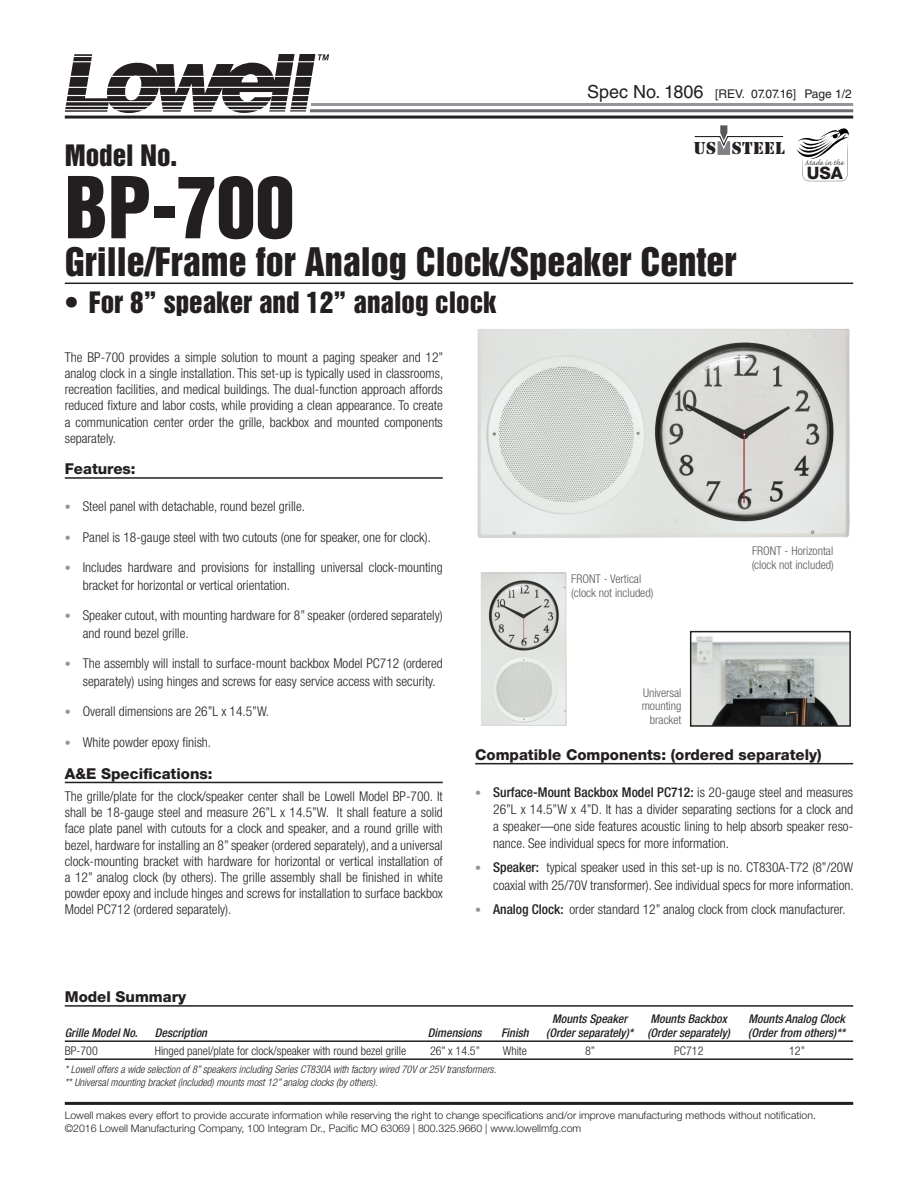
<style>
.page{position:relative;width:918px;height:1188px;background:#fff}
.page>*{position:absolute;margin:0;border:0;box-sizing:border-box;transform-origin:0 0}
.t1{font:78px "Helvetica Inserat LT Std";color:#231f20}
.t2{font:36px "Helvetica Inserat LT Std";color:#231f20}
.t3{font:27px "Helvetica Inserat LT Std";color:#231f20}
.t4{font:17.85px "Stencil";letter-spacing:.025em;color:#231f20}
.t5{font:800 17.1px "Helvetica Neue LT Std";color:#231f20}
.t6{font:800 15px "Helvetica Neue LT Std";color:#231f20}
.t7{font:300 condensed 13.5px/16.2px "Helvetica Neue LT Std";color:#231f20;text-align:justify}
.t8{font:italic 500 condensed 12px "Helvetica Neue LT Std";color:#231f20}
.t9{font:300 condensed 12px/13.5px "Helvetica Neue LT Std";color:#57585a}
.t10{font:300 condensed 12px "Helvetica Neue LT Std";color:#231f20}
.t11{font:12px "Helvetica LT Std";color:#231f20}
.t12{font:300 10.5px/12.6px "Helvetica Neue LT Std";color:#231f20}
.t13{font:italic 300 condensed 10.5px/12.6px "Helvetica Neue LT Std";color:#231f20}
.t14{font:9.9px "Caflisch Script Pro";color:#414042}
.s1{font-size:18px}
.s2{font-stretch:normal;font-size:12px;color:#939598}
.s3{font-weight:500}
</style>
<div class="page">
<img style="left:693px;top:636px;width:155px;height:88px">
<div style="left:690px;top:631px;width:161px;height:96px;border:2px solid #231f20"></div>
<img style="left:477px;top:328px;width:373px;height:210px">
<hr style="left:65px;top:477px;width:378px;height:2px;background:#231f20">
<hr style="left:65px;top:782px;width:378px;height:1px;background:#231f20">
<hr style="left:65px;top:283px;width:788px;height:1px;background:#231f20">
<svg style="left:694px;top:125px;width:90px;height:30px"></svg>
<svg style="left:797px;top:128px;width:52px;height:53px"></svg>
<hr style="left:475px;top:763px;width:378px;height:1px;background:#231f20">
<hr style="left:65px;top:1005px;width:788px;height:2px;background:#231f20">
<hr style="left:65px;top:1040px;width:788px;height:2px;background:#231f20">
<hr style="left:65px;top:1058px;width:788px;height:2px;background:#231f20">
<img style="left:481px;top:572px;width:86px;height:153px">
<hr style="left:65px;top:1102px;width:788px;height:3px;background:#231f20">
<hr style="left:65px;top:107px;width:43px;height:2px;background:#231f20">
<hr style="left:65px;top:110px;width:43px;height:2px;background:#231f20">
<svg style="left:66px;top:54px;width:263px;height:59px"></svg>
<hr style="left:65px;top:116px;width:788px;height:3px;background:#231f20">
<hr style="left:310px;top:109px;width:543px;height:3px;background:#6c6d70">
<hr style="left:311px;top:103px;width:542px;height:3px;background:#939598">
<p class="t11" style="left:587px;top:87px;width:266px"><span class="s1">Spec No. 1806</span> [REV. 07.07.16] Page 1/2</p>
<h3 class="t4" style="left:694px;top:138px;width:92px">US STEEL</h3>
<h3 class="t3" style="left:65px;top:140px;width:114px">Model No.</h3>
<h1 class="t1" style="left:65px;top:161px;width:231px">BP-700</h1>
<h2 class="t2" style="left:65px;top:240px;width:673px">Grille/Frame for Analog Clock/Speaker Center</h2>
<h3 class="t3" style="left:65px;top:287px;width:433px">• For 8” speaker and 12” analog clock</h3>
<p class="t14" style="left:805px;top:157px;width:40px">Made in the</p>
<p class="t5" style="left:807px;top:163px;width:38px">USA</p>
<p class="t7" style="left:65px;top:349px;width:380px">The BP-700 provides a simple solution to mount a paging speaker and 12” analog clock in a single installation. This set-up is typically used in classrooms, recreation facilities, and medical buildings. The dual-function approach affords reduced fixture and labor costs, while providing a clean appearance. To create a communication center order the grille, backbox and mounted components separately.</p>
<p class="t6" style="left:65px;top:460px;width:72px">Features:</p>
<p class="t7" style="left:65px;top:498px;width:242px"><span class="s2">•</span> Steel panel with detachable, round bezel grille.</p>
<p class="t7" style="left:65px;top:529px;width:368px"><span class="s2">•</span> Panel is 18-gauge steel with two cutouts (one for speaker, one for clock).</p>
<p class="t7" style="left:83px;top:559px;width:361px;line-height:17.2px;text-indent:-18px"><span class="s2">•</span> Includes hardware and provisions for installing universal clock-mounting bracket for horizontal or vertical orientation.</p>
<p class="t7" style="left:83px;top:607px;width:361px;line-height:17.2px;text-indent:-18px"><span class="s2">•</span> Speaker cutout, with mounting hardware for 8” speaker (ordered separately) and round bezel grille.</p>
<p class="t7" style="left:83px;top:655px;width:362px;line-height:17.2px;text-indent:-18px"><span class="s2">•</span> The assembly will install to surface-mount backbox Model PC712 (ordered separately) using hinges and screws for easy service access with security.</p>
<p class="t7" style="left:65px;top:703px;width:206px"><span class="s2">•</span> Overall dimensions are 26”L x 14.5”W.</p>
<p class="t7" style="left:65px;top:734px;width:148px"><span class="s2">•</span> White powder epoxy finish.</p>
<p class="t6" style="left:65px;top:764px;width:149px">A&amp;E Specifications:</p>
<p class="t7" style="left:65px;top:788px;width:380px">The grille/plate for the clock/speaker center shall be Lowell Model BP-700. It shall be 18-gauge steel and measure 26”L x 14.5”W. It shall feature a solid face plate panel with cutouts for a clock and speaker, and a round grille with bezel, hardware for installing an 8” speaker (ordered separately), and a universal clock-mounting bracket with hardware for horizontal or vertical installation of a 12” analog clock (by others). The grille assembly shall be finished in white powder epoxy and include hinges and screws for installation to surface backbox Model PC712 (ordered separately).</p>
<p class="t6" style="left:65px;top:988px;width:123px">Model Summary</p>
<p class="t9" style="left:571px;top:572px;width:84px">FRONT - Vertical (clock not included)</p>
<p class="t9" style="left:642px;top:686px;width:41px;text-align:right">Universal mounting bracket</p>
<p class="t9" style="left:752px;top:544px;width:84px">FRONT - Horizontal (clock not included)</p>
<p class="t6" style="left:475px;top:746px;width:348px">Compatible Components: (ordered separately)</p>
<p class="t7" style="left:493px;top:783px;width:362px;line-height:17.2px;text-indent:-18px"><span class="s2">•</span> <span class="s3">Surface-Mount Backbox Model PC712:</span> is 20-gauge steel and measures 26”L x 14.5”W x 4”D. It has a divider separating sections for a clock and a speaker—one side features acoustic lining to help absorb speaker reso&shy;nance. See individual specs for more information.</p>
<p class="t7" style="left:475px;top:859px;width:380px;line-height:17.2px;text-align:right"><span class="s2">•</span> <span class="s3">Speaker:</span> typical speaker used in this set-up is no. CT830A-T72 (8”/20W coaxial with 25/70V transformer). See individual specs for more information.</p>
<p class="t7" style="left:475px;top:901px;width:372px"><span class="s2">•</span> <span class="s3">Analog Clock:</span> order standard 12” analog clock from clock manufacturer.</p>
<p class="t8" style="left:552px;top:1011px;width:77px">Mounts Speaker</p>
<p class="t8" style="left:651px;top:1011px;width:78px">Mounts Backbox</p>
<p class="t8" style="left:749px;top:1011px;width:98px">Mounts Analog Clock</p>
<p class="t8" style="left:65px;top:1026px;width:74px">Grille Model No.</p>
<p class="t8" style="left:155px;top:1026px;width:54px">Description</p>
<p class="t8" style="left:428px;top:1026px;width:55px">Dimensions</p>
<p class="t8" style="left:501px;top:1026px;width:29px">Finish</p>
<p class="t8" style="left:546px;top:1026px;width:185px">(Order separately)* (Order separately)</p>
<p class="t8" style="left:748px;top:1026px;width:99px">(Order from others)**</p>
<p class="t10" style="left:65px;top:1044px;width:35px">BP-700</p>
<p class="t10" style="left:155px;top:1044px;width:253px">Hinged panel/plate for clock/speaker with round bezel grille</p>
<p class="t10" style="left:430px;top:1044px;width:51px">26” x 14.5”</p>
<p class="t10" style="left:503px;top:1044px;width:26px">White</p>
<p class="t10" style="left:585px;top:1044px;width:11px">8”</p>
<p class="t10" style="left:674px;top:1044px;width:31px">PC712</p>
<p class="t10" style="left:789px;top:1044px;width:17px">12”</p>
<p class="t13" style="left:65px;top:1063px;width:433px">* Lowell offers a wide selection of 8” speakers including Series CT830A with factory wired 70V or 25V transformers. ** Universal mounting bracket (included) mounts most 12” analog clocks (by others).</p>
<p class="t12" style="left:65px;top:1109px;width:753px">Lowell makes every effort to provide accurate information while reserving the right to change specifications and/or improve manufacturing methods without notification. ©2016 Lowell Manufacturing Company, 100 Integram Dr., Pacific MO 63069 | 800.325.9660 | www.lowellmfg.com</p>
</div>
